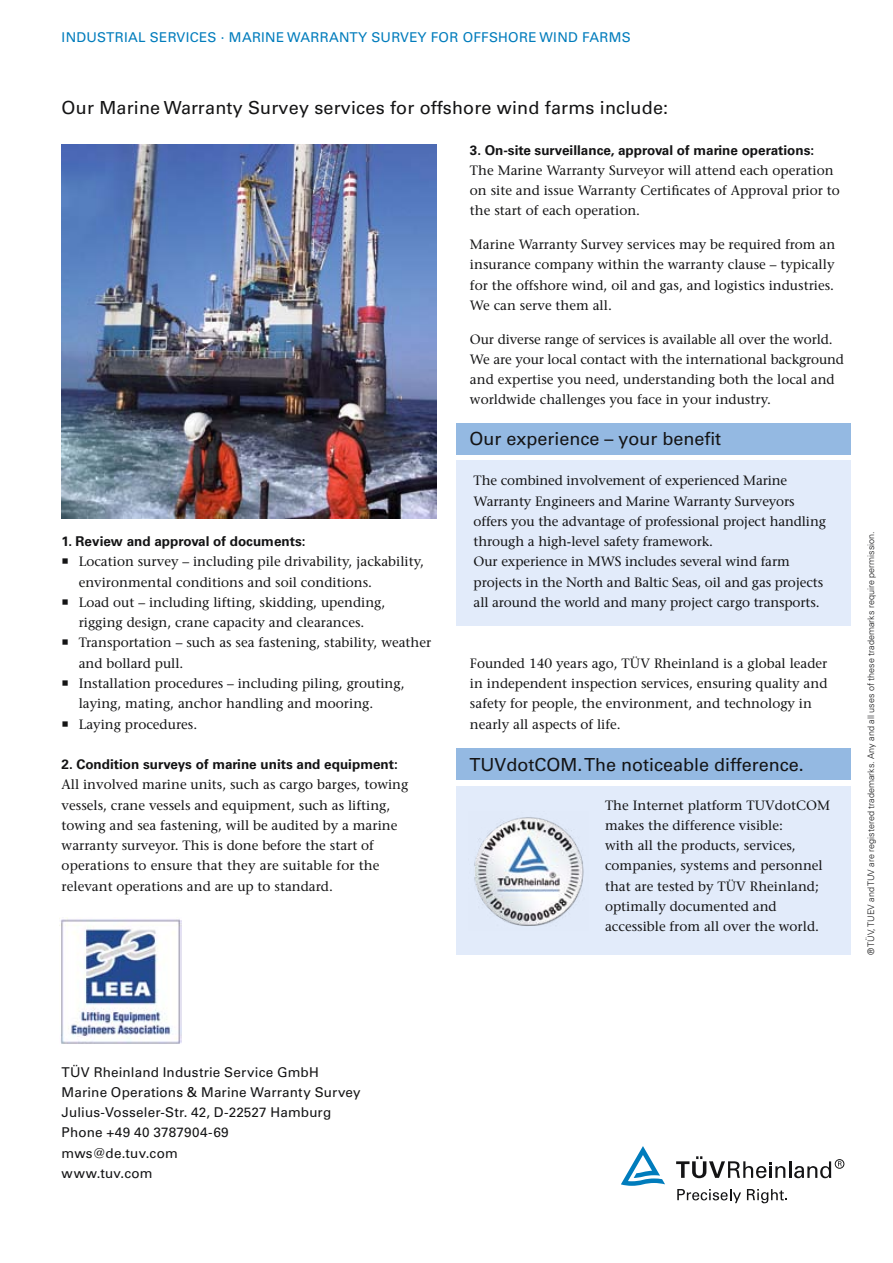
<style>
.page{position:relative;width:893px;height:1263px;background:#fff}
.page>*{position:absolute;margin:0;border:0;box-sizing:border-box;transform-origin:0 0}
.t1{font:18px "Univers LT Std";color:#141415}
.t2{font:500 13.5px/20.2px "Stone Serif Std";color:#141415}
.t3{font:13.5px/20.2px "Univers LT Std";letter-spacing:.01em;color:#141415}
.t4{font:700 13.5px "Univers LT Std";color:#141415}
.t5{font:13.5px "Univers LT Std";letter-spacing:.02em;color:#007cbc}
.t6{font:300 9px "Univers LT Std";color:#141415}
</style>
<div class="page">
<svg style="left:677px;top:1189px;width:64px;height:14px"></svg>
<svg style="left:747px;top:1189px;width:40px;height:14px"></svg>
<svg style="left:676px;top:1156px;width:155px;height:22px"></svg>
<div style="left:835px;top:1159px;width:9px;height:9px;border:1px solid #141415;border-radius:50%"></div>
<svg style="left:838px;top:1161px;width:4px;height:5px"></svg>
<svg style="left:621px;top:1146px;width:44px;height:40px"></svg>
<img style="left:62px;top:144px;width:375px;height:374px">
<div style="left:457px;top:749px;width:394px;height:31px;background:#94b9e2"></div>
<div style="left:457px;top:786px;width:394px;height:169px;background:#e2ebfa"></div>
<img style="left:474px;top:817px;width:110px;height:109px">
<div style="left:457px;top:460px;width:394px;height:166px;background:#e2ebfa"></div>
<div style="left:457px;top:423px;width:394px;height:31px;background:#94b9e2"></div>
<img style="left:60px;top:919px;width:121px;height:125px">
<p class="t5" style="left:62px;top:29px;width:570px">Industrial Services · Mari ne Warranty Survey for Offshore Wi nd farms</p>
<h1 class="t1" style="left:62px;top:97px;width:608px">Our Marine Warranty Survey services for offshore wind farms include:</h1>
<p class="t4" style="left:470px;top:142px;width:346px">3. On-site surveillance, approval of marine operations:</p>
<p class="t2" style="left:470px;top:160px;width:371px">The Marine Warranty Surveyor will attend each operation on site and issue Warranty Certificates of Approval prior to the start of each operation.</p>
<p class="t2" style="left:470px;top:234px;width:367px;text-align:justify">Marine Warranty Survey services may be required from an insurance company within the warranty clause – typically for the offshore wind, oil and gas, and logistics industries.<br>We can serve them all.</p>
<p class="t2" style="left:470px;top:329px;width:376px">Our diverse range of services is available all over the world.<br>We are your local contact with the international background and expertise you need, understanding both the local and worldwide challenges you face in your industry.</p>
<p class="t4" style="left:62px;top:533px;width:245px">1. Review and approval of documents:</p>
<p class="t2" style="left:79px;top:552px;width:354px">Location survey – including pile drivability, jackability, environmental conditions and soil conditions.<br>Load out – including lifting, skidding, upending, rigging design, crane capacity and clearances.<br>Transportation – such as sea fastening, stability, weather and bollard pull.<br>Installation procedures – including piling, grouting, laying, mating, anchor handling and mooring.<br>Laying procedures.</p>
<p class="t4" style="left:62px;top:756px;width:338px">2. Condition surveys of marine units and equipment:</p>
<p class="t2" style="left:62px;top:774px;width:348px">All involved marine units, such as cargo barges, towing vessels, crane vessels and equipment, such as lifting, towing and sea fastening, will be audited by a marine warranty surveyor. This is done before the start of operations to ensure that they are suitable for the relevant operations and are up to standard.</p>
<h1 class="t1" style="left:469px;top:428px;width:253px">Our experience – your benefit</h1>
<p class="t2" style="left:474px;top:471px;width:354px">The combined involvement of experienced Marine Warranty Engineers and Marine Warranty Surveyors offers you the advantage of professional project handling through a high-level safety framework.<br>Our experience in MWS includes several wind farm projects in the North and Baltic Seas, oil and gas projects all around the world and many project cargo transports.</p>
<p class="t2" style="left:470px;top:653px;width:359px">Founded 140 years ago, TÜV Rheinland is a global leader in independent inspection services, ensuring quality and safety for people, the environment, and technology in nearly all aspects of life.</p>
<h1 class="t1" style="left:469px;top:754px;width:14px">TUV</h1>
<h1 class="t1" style="left:506px;top:754px;width:299px">dotCOM. The noticeable difference.</h1>
<p class="t2" style="left:605px;top:795px;width:227px">The Internet platform TUVdotCOM makes the difference visible:<br>with all the products, services, companies, systems and personnel that are tested by TÜV Rheinland; optimally documented and accessible from all over the world.</p>
<p class="t6" style="left:865px;top:955px;width:425px;rotate:-90deg">® TÜV, TUEV and TUV are registered trademarks. Any and all uses of these trademarks require permission.</p>
<p class="t3" style="left:62px;top:1062px;width:301px">TÜV Rheinland Industrie Service GmbH<br>Marine Operations &amp; Marine Warranty Survey<br>Julius-Vosseler-Str. 42, D-22527 H amburg<br>Phone +49 40 3787904-69<br>mws@de.tuv.com<br>www.tuv.com</p>
</div>
